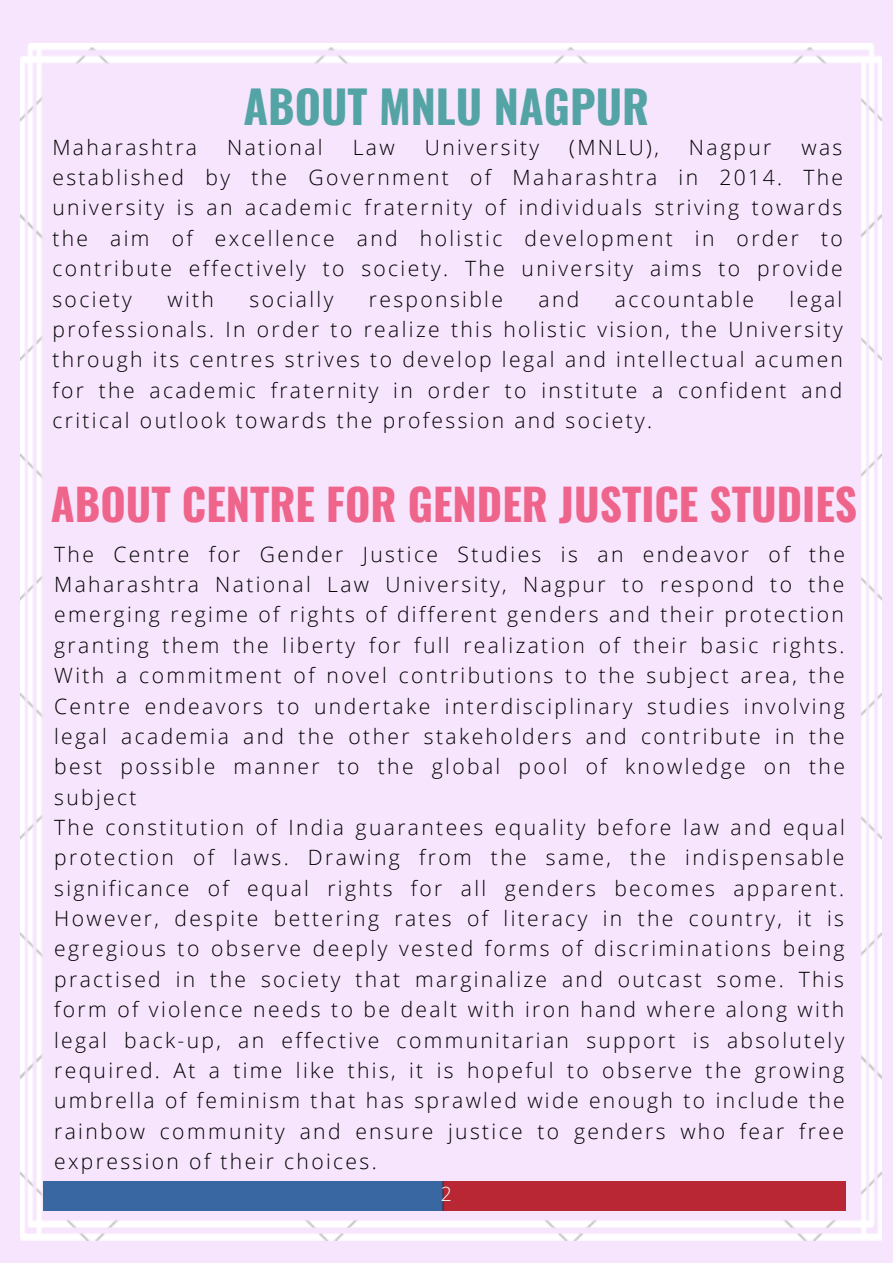
<style>
.page{position:relative;width:893px;height:1264px;background:#fff}
.page>*{position:absolute;margin:0;border:0;box-sizing:border-box;transform-origin:0 0}
.t1{font:700 45px "Oswald";color:#54a4a6}
.t2{font:700 43.5px "Oswald";color:#ee648a}
.t3{font:300 21.15px/30.3px "Open Sans";letter-spacing:.115em;color:#000;text-align:justify}
.t4{font:300 19.5px "Open Sans";color:#fff}
</style>
<div class="page">
<div style="left:0;top:0;width:892px;height:1262px;background:#f7e4fd"></div>
<img style="left:20px;top:44px;width:861px;height:1196px">
<img style="left:43px;top:1181px;width:802px;height:29px">
<h1 class="t1" style="left:243px;top:71px;width:407px">ABOUT MNLU NAGPUR</h1>
<p class="t3" style="left:52px;top:131px;width:146px">Maharashtra</p>
<p class="t3" style="left:227px;top:131px;width:97px">National</p>
<p class="t3" style="left:353px;top:131px;width:43px">Law</p>
<p class="t3" style="left:425px;top:131px;width:116px">University</p>
<p class="t3" style="left:569px;top:131px;width:91px">(MNLU),</p>
<p class="t3" style="left:689px;top:131px;width:84px">Nagpur</p>
<p class="t3" style="left:52px;top:131px;width:792px;text-indent:749px">was established by the Government of Maharashtra in 2014. The university is an academic fraternity of individuals striving towards the aim of excellence and holistic development in order to contribute effectively to society. The university aims to provide society</p>
<p class="t3" style="left:52px;top:283px;width:792px;text-indent:737px">legal professionals. In order to realize this holistic vision, the University through its centres strives to develop legal and intellectual acumen for the academic fraternity in order to institute a confident and critical outlook towards the profession and society.</p>
<p class="t3" style="left:167px;top:283px;width:48px">with</p>
<p class="t3" style="left:249px;top:283px;width:85px">socially</p>
<p class="t3" style="left:369px;top:283px;width:135px">responsible</p>
<p class="t3" style="left:538px;top:283px;width:42px">and</p>
<p class="t3" style="left:615px;top:283px;width:141px">accountable</p>
<h2 class="t2" style="left:51px;top:470px;width:807px">ABOUT CENTRE FOR GENDER JUSTICE STUDIES</h2>
<p class="t3" style="left:54px;top:538px;width:792px;text-align:left">The Centre for Gender Justice Studies is an endeavor of the Maharashtra National Law University, Nagpur to respond to the emerging regime of rights of different genders and their protection granting them the liberty for full realization of their basic rights.<br>With a commitment of novel contributions to the subject area, the Centre endeavors to undertake interdisciplinary studies involving legal academia and the other stakeholders and contribute in the best possible manner to the global pool of knowledge on the subject<br>The constitution of India guarantees equality before law and equal protection of laws. Drawing from the same, the indispensable significance of equal rights for all genders becomes apparent.<br>However, despite bettering rates of literacy in the country, it is egregious to observe deeply vested forms of discriminations being practised in the society that marginalize and outcast some. This form of violence needs to be dealt with iron hand where along with legal back-up, an effective communitarian support is absolutely required. At a time like this, it is hopeful to observe the growing umbrella of feminism that has sprawled wide enough to include the rainbow community and ensure justice to genders who fear free expression of their choices.</p>
<p class="t4" style="left:441px;top:1180px;width:13px">2</p>
</div>
